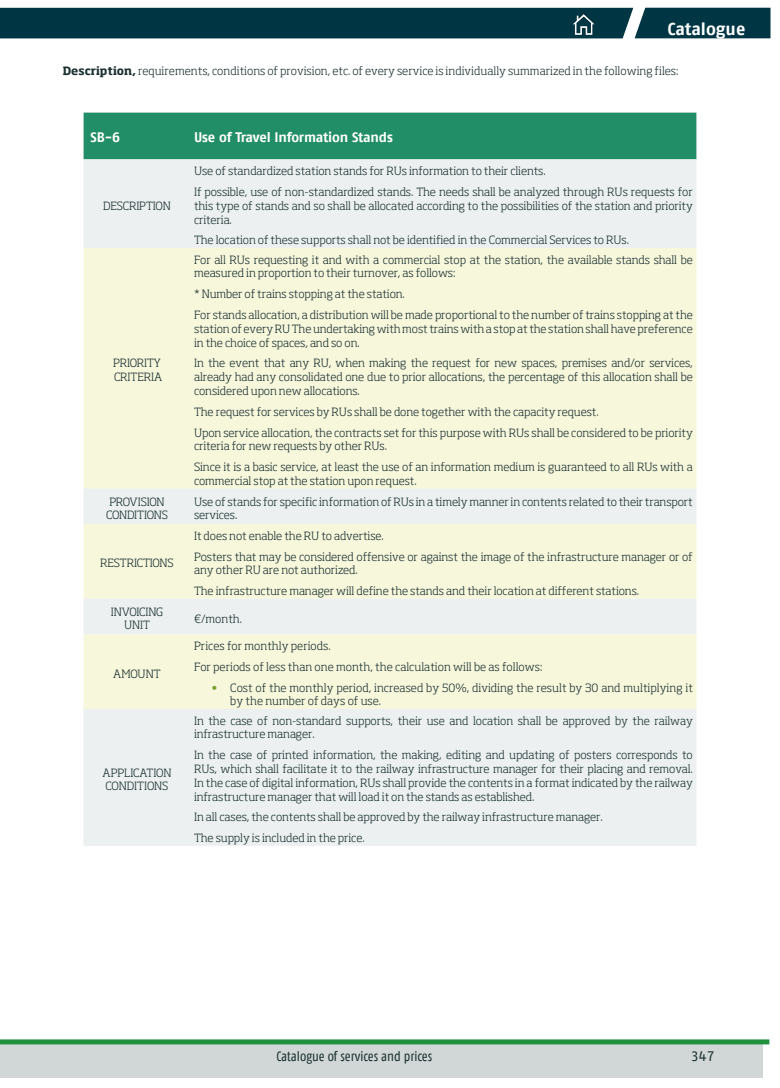
<style>
.page{position:relative;width:780px;height:1088px;background:#fff}
.page>*{position:absolute;margin:0;border:0;box-sizing:border-box;transform-origin:0 0}
.t1{font:700 17.5px "Adif Fago No";letter-spacing:-.005em;color:#fff}
.t2{font:700 13.88px "Adif Fago No";letter-spacing:-.015em;color:#fff}
.t3{font:13.75px "Adif Fago Co";color:#1b3030}
.t4{font:13.75px "Adif Fago No";color:#1b3030}
.GENERAL{font:300 11.25px/13.8px "Soho Std";letter-spacing:-.01em;color:#1b3030}
.GENERAL-2{font:300 11.25px "Soho Std";letter-spacing:-.03em;color:#1b3030}
.s1{font-weight:700}
.s2{font-weight:400;color:#78a22d}
</style>
<div class="page">
<div style="left:0;top:1044px;width:762px;height:33px;background:#d0d7d6"></div>
<div style="left:0;top:1039px;width:769px;height:5px;background:#1f913e"></div>
<div style="left:0;top:8px;width:770px;height:30px;background:#003644"></div>
<img style="left:573px;top:14px;width:21px;height:21px">
<div style="left:84px;top:113px;width:612px;height:46px;background:#228e67"></div>
<div style="left:84px;top:159px;width:612px;height:89px;background:#ecf0f0"></div>
<div style="left:84px;top:248px;width:612px;height:240px;background:#f7f7dc"></div>
<svg style="left:84px;top:488px;width:612px;height:358px;background:#f0f2e7"></svg>
<h1 class="t1" style="left:667px;top:19px;width:79px">Catalogue2</h1>
<p class="GENERAL" style="left:63px;top:64px;width:617px"><span class="s1">Description,</span> requirements, conditions of provision, etc. of every service is individually summarized in the following files:</p>
<p class="t2" style="left:91px;top:129px;width:31px">SB-6</p>
<p class="t2" style="left:194px;top:129px;width:200px">Use of Travel Information Stands</p>
<p class="GENERAL" style="left:103px;top:199px;width:69px">DESCRIPTION</p>
<p class="GENERAL" style="left:113px;top:356px;width:49px">PRIORITY</p>
<p class="GENERAL" style="left:114px;top:370px;width:50px">CRITERIA</p>
<p class="GENERAL-2" style="left:109px;top:494px;width:57px">PROVISION</p>
<p class="GENERAL-2" style="left:106px;top:508px;width:63px">CONDITIONS</p>
<p class="GENERAL" style="left:100px;top:556px;width:75px">RESTRICTIONS</p>
<p class="GENERAL" style="left:111px;top:604px;width:54px">INVOICING</p>
<p class="GENERAL" style="left:124px;top:618px;width:27px">UNIT</p>
<p class="GENERAL" style="left:113px;top:666px;width:49px">AMOUNT</p>
<p class="GENERAL" style="left:102px;top:765px;width:70px">APPLICATION</p>
<p class="GENERAL" style="left:106px;top:779px;width:64px">CONDITIONS</p>
<p class="GENERAL" style="left:194px;top:164px;width:353px">Use of standardized station stands for RUs information to their clients.</p>
<p class="GENERAL" style="left:194px;top:185px;width:500px;text-align:justify">If possible, use of non-standardized stands. The needs shall be analyzed through RUs requests for this type of stands and so shall be allocated according to the possibilities of the station and priority criteria.</p>
<p class="GENERAL" style="left:194px;top:233px;width:436px">The location of these supports shall not be identified in the Commercial Services to RUs.</p>
<p class="GENERAL" style="left:194px;top:252px;width:500px">For all RUs requesting it and with a commercial stop at the station, the available stands shall be measured in proportion to their turnover, as follows:</p>
<p class="GENERAL" style="left:194px;top:287px;width:212px">* Number of trains stopping at the station.</p>
<p class="GENERAL" style="left:194px;top:308px;width:500px;text-align:justify">For stands allocation, a distribution will be made proportional to the number of trains stopping at the station of every RU The undertaking with most trains with a stop at the station shall have preference in the choice of spaces, and so on.</p>
<p class="GENERAL" style="left:194px;top:356px;width:500px;text-align:justify">In the event that any RU, when making the request for new spaces, premises and/or services, already had any consolidated one due to prior allocations, the percentage of this allocation shall be considered upon new allocations.</p>
<p class="GENERAL" style="left:194px;top:405px;width:406px">The request for services by RUs shall be done together with the capacity request.</p>
<p class="GENERAL" style="left:194px;top:425px;width:500px">Upon service allocation, the contracts set for this purpose with RUs shall be considered to be priority criteria for new requests by other RUs.</p>
<p class="GENERAL" style="left:194px;top:460px;width:500px">Since it is a basic service, at least the use of an information medium is guaranteed to all RUs with a commercial stop at the station upon request.</p>
<p class="GENERAL" style="left:194px;top:494px;width:500px">Use of stands for specific information of RUs in a timely manner in contents related to their transport services.</p>
<p class="GENERAL" style="left:194px;top:529px;width:191px">It does not enable the RU to advertise.</p>
<p class="GENERAL" style="left:194px;top:549px;width:500px">Posters that may be considered offensive or against the image of the infrastructure manager or of any other RU are not authorized.</p>
<p class="GENERAL" style="left:194px;top:584px;width:446px">The infrastructure manager will define the stands and their location at different stations.</p>
<p class="GENERAL" style="left:194px;top:611px;width:50px">€/month.</p>
<p class="GENERAL" style="left:194px;top:639px;width:138px">Prices for monthly periods.</p>
<p class="GENERAL" style="left:194px;top:660px;width:350px">For periods of less than one month, the calculation will be as follows:</p>
<p class="GENERAL" style="left:230px;top:680px;width:464px;text-indent:-19px"><span class="s2">•</span> Cost of the monthly period, increased by 50%, dividing the result by 30 and multiplying it by the number of days of use.</p>
<p class="GENERAL" style="left:194px;top:713px;width:500px">In the case of non-standard supports, their use and location shall be approved by the railway infrastructure manager.</p>
<p class="GENERAL" style="left:194px;top:748px;width:500px;text-align:justify">In the case of printed information, the making, editing and updating of posters corresponds to RUs, which shall facilitate it to the railway infrastructure manager for their placing and removal.<br>In the case of digital information, RUs shall provide the contents in a format indicated by the railway infrastructure manager that will load it on the stands as established.</p>
<p class="GENERAL" style="left:194px;top:810px;width:410px">In all cases, the contents shall be approved by the railway infrastructure manager.</p>
<p class="GENERAL" style="left:194px;top:831px;width:172px">The supply is included in the price.</p>
<p class="t3" style="left:276px;top:1048px;width:157px">Catalogue of services and prices</p>
<p class="t4" style="left:690px;top:1048px;width:25px">347</p>
</div>
